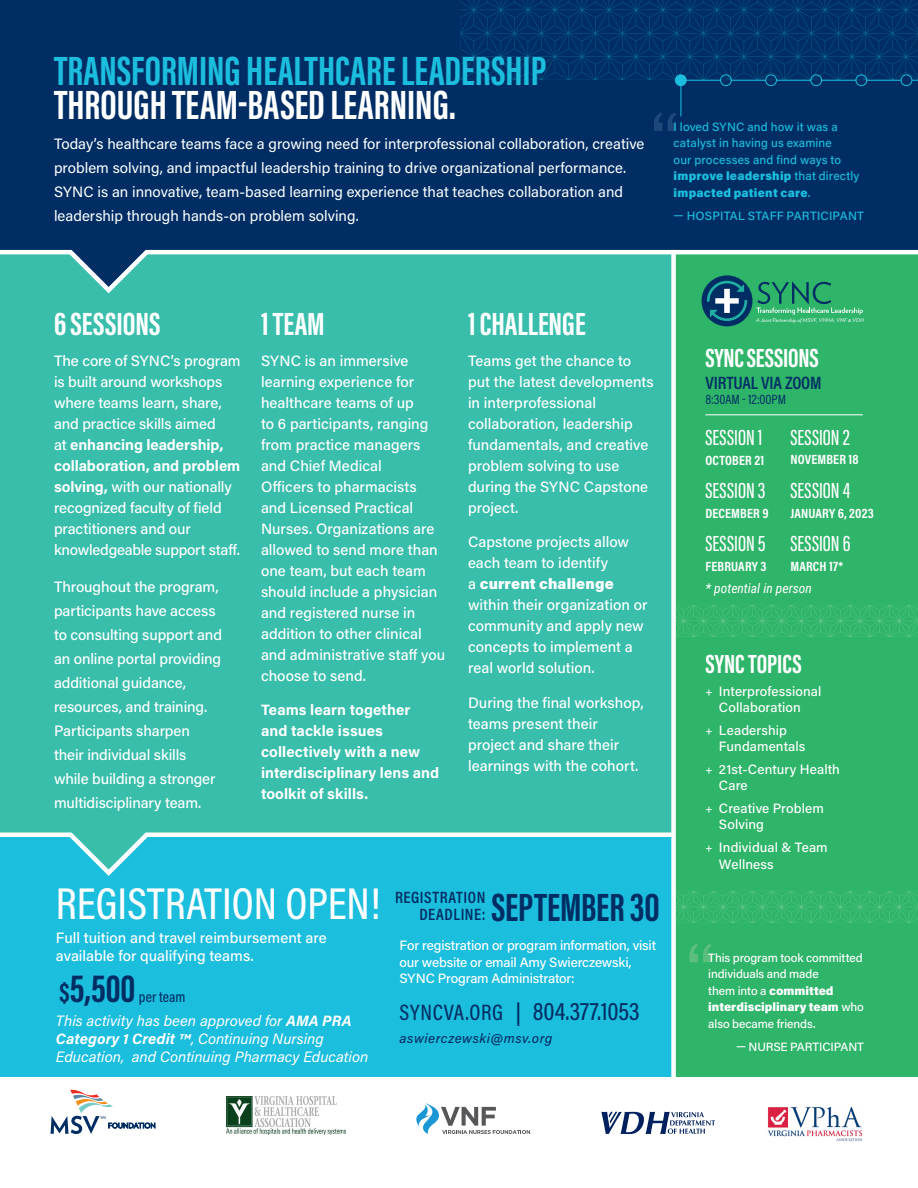
<style>
.page{position:relative;width:918px;height:1188px;background:#fff}
.page>*{position:absolute;margin:0;border:0;box-sizing:border-box;transform-origin:0 0}
.Bodycopy{font:700 75px "Mr Eaves Mod OT";color:#1d487b}
.Bodycopy-2{font:700 75px "Mr Eaves Mod OT";color:#5bbe7e}
.t1{font:500 45px "Acumin Pro Cond";color:#fff}
.t2{font:700 42px "Acumin Pro Extra Cond";color:#1cbede}
.t3{font:700 42px "Acumin Pro Extra Cond";color:#fff}
.Bodycopy-3{font:700 40.5px "Acumin Pro Extra Cond";color:#002e64}
.t4{font:700 33px "Acumin Pro Extra Cond";color:#fff}
.t5{font:700 27px "Acumin Pro Extra Cond";color:#fff}
.Bodycopy-4{font:500 25.5px "Acumin Pro Cond";letter-spacing:.005em;color:#002e64}
.t6{font:500 22.5px "Acumin Pro Extra Cond";color:#fff}
.Bodycopy-5{font:600 18px "Acumin Pro Cond";letter-spacing:-.01em;color:#002e64}
.Bodycopy-6{font:600 16.5px/16.5px "Acumin Pro Cond";letter-spacing:.03em;color:#002e64;text-align:right}
.Bodycopy-7{font:500 15px/21px "Acumin Pro";color:#fff}
.Bodycopy-8{font:15px/24px "Acumin Pro";color:#fff}
.Bodycopy-9{font:italic 15px/18px "Acumin Pro";color:#fff}
.Bodycopy-10{font:700 15px/21px "Acumin Pro";letter-spacing:.005em;color:#fff}
.Bodycopy-11{font:500 15px "Acumin Pro Cond";letter-spacing:.005em;color:#002e64}
.Bodycopy-12{font:500 13.5px/16.2px "Acumin Pro";color:#fff}
.Bodycopy-13{font:700 13.5px "Acumin Pro Cond";letter-spacing:.01em;color:#fff}
.Bodycopy-14{font:italic 500 13.5px "Acumin Pro";letter-spacing:.04em;color:#002e64}
.t7{font:italic 13.5px "Roboto Condensed";color:#fff}
.Bodycopy-15{font:13.5px "Acumin Pro Cond";color:#002e64}
.t8{font:500 12px/16.5px "Acumin Pro";letter-spacing:.01em;color:#1cbede}
.t9{font:500 12px/16.5px "Acumin Pro";letter-spacing:-.01em;color:#fff}
.Bodycopy-16{font:italic 5.4px "Verlag";letter-spacing:.03em;color:#fff}
.s1{font-weight:900}
.s2{font-weight:700}
.s3{font-size:22.5px}
.s4{font-family:"Acumin Pro";font-size:22.5px}
.s5{font-size:28.5px}
.s6{font-family:"Bilo";font-weight:700}
.s7{font-family:"Acumin Pro Cond"}
</style>
<div class="page">
<div style="left:0;top:835px;width:918px;height:241px;background:#1cbede"></div>
<div style="left:0;top:119px;width:918px;height:716px;background:#38beab"></div>
<svg style="left:0;top:832px;width:671px;height:44px"></svg>
<div style="left:674px;top:250px;width:244px;height:826px;background:#2fb569"></div>
<div style="left:0;top:0;width:918px;height:254px;background:#002e64"></div>
<svg style="left:0;top:249px;width:918px;height:46px"></svg>
<svg style="left:460px;top:0;width:458px;height:117px"></svg>
<div style="left:901px;top:75px;width:11px;height:11px;background:#002e64;border-radius:50%"></div>
<div style="left:901px;top:74px;width:11px;height:12px;border:1px solid #1cbede;border-radius:50%"></div>
<svg style="left:676px;top:891px;width:242px;height:32px"></svg>
<svg style="left:676px;top:605px;width:242px;height:32px"></svg>
<hr style="left:705px;top:414px;width:158px;height:1px;background:#fff">
<div style="left:702px;top:275px;width:51px;height:51px;background:#002e64;border-radius:50%"></div>
<svg style="left:707px;top:281px;width:40px;height:40px"></svg>
<svg style="left:756px;top:282px;width:107px;height:33px"></svg>
<div style="left:671px;top:251px;width:5px;height:830px;background:#fff"></div>
<img style="left:226px;top:1096px;width:119px;height:38px">
<svg style="left:416px;top:1103px;width:114px;height:31px"></svg>
<svg style="left:601px;top:1112px;width:114px;height:22px"></svg>
<svg style="left:51px;top:1090px;width:104px;height:44px"></svg>
<img style="left:768px;top:1106px;width:95px;height:36px">
<p class="t2" style="left:54px;top:45px;width:494px">TRANSFORMING HEALTHCARE LEADERSHIP</p>
<p class="t3" style="left:54px;top:79px;width:404px">THROUGH TEAM-BASED LEARNING.</p>
<p class="Bodycopy-8" style="left:54px;top:131px;width:592px">Today’s healthcare teams face a growing need for interprofessional collaboration, creative problem solving, and impactful leadership training to drive organizational performance.<br>SYNC is an innovative, team-based learning experience that teaches collaboration and leadership through hands-on problem solving.</p>
<p class="Bodycopy" style="left:649px;top:94px;width:33px">“</p>
<p class="t8" style="left:674px;top:118px;width:187px">I loved SYNC and how it was a catalyst in having us examine<br>our processes and find ways to <span class="s1">improve leadership</span> that directly <span class="s1">impacted patient care</span>.</p>
<p class="t8" style="left:674px;top:207px;width:192px">— HOSPITAL STAFF PARTICIPANT</p>
<p class="t4" style="left:54px;top:303px;width:108px">6 SESSIONS</p>
<p class="t4" style="left:261px;top:303px;width:65px">1 TEAM</p>
<p class="t4" style="left:468px;top:303px;width:119px">1 CHALLENGE</p>
<p class="Bodycopy-7" style="left:54px;top:349px;width:188px">The core of SYNC’s program is built around workshops where teams learn, share, and practice skills aimed<br>at <span class="s2">enhancing leadership, collaboration, and problem solving,</span> with our nationally recognized faculty of field practitioners and our knowledgeable support staff.</p>
<p class="Bodycopy-7" style="left:54px;top:574px;width:170px;line-height:24px">Throughout the program, participants have access to consulting support and an online portal providing additional guidance, resources, and training.<br>Participants sharpen their individual skills while building a stronger multidisciplinary team.</p>
<p class="Bodycopy-7" style="left:261px;top:349px;width:186px">SYNC is an immersive learning experience for healthcare teams of up<br>to 6 participants, ranging from practice managers and Chief Medical<br>Officers to pharmacists and Licensed Practical<br>Nurses. Organizations are allowed to send more than one team, but each team should include a physician and registered nurse in addition to other clinical and administrative staff you choose to send.</p>
<p class="Bodycopy-10" style="left:261px;top:699px;width:180px">Teams learn together and tackle issues collectively with a new interdisciplinary lens and toolkit of skills.</p>
<p class="Bodycopy-7" style="left:468px;top:349px;width:187px">Teams get the chance to put the latest developments in interprofessional collaboration, leadership fundamentals, and creative problem solving to use during the SYNC Capstone project.</p>
<p class="Bodycopy-7" style="left:468px;top:531px;width:181px">Capstone projects allow each team to identify<br>a <span class="s1">current challenge </span>within their organization or community and apply new concepts to implement a real world solution.</p>
<p class="Bodycopy-7" style="left:468px;top:691px;width:177px">During the final workshop, teams present their project and share their learnings with the cohort.</p>
<p class="t1" style="left:56px;top:874px;width:326px">REGISTRATION OPEN!</p>
<p class="Bodycopy-6" style="left:395px;top:889px;width:92px">REGISTRATION<br>DEADLINE:</p>
<p class="Bodycopy-3" style="left:491px;top:882px;width:170px">SEPTEMBER 30</p>
<p class="Bodycopy-12" style="left:400px;top:936px;width:258px">For registration or program information, visit our website or email Amy Swierczewski,<br>SYNC Program Administrator:</p>
<p class="Bodycopy-4" style="left:400px;top:994px;width:241px"><span class="s3">SYNCVA.ORG</span> <span class="s4">|</span> 804.377.1053</p>
<p class="Bodycopy-14" style="left:400px;top:1029px;width:154px">aswierczewski@msv.org</p>
<p class="Bodycopy-7" style="left:56px;top:928px;width:272px;line-height:18px">Full tuition and travel reimbursement are available for qualifying teams.</p>
<p class="Bodycopy-3" style="left:60px;top:964px;width:77px"><span class="s5">$</span>5,500</p>
<p class="Bodycopy-11" style="left:139px;top:987px;width:48px">per team</p>
<p class="Bodycopy-9" style="left:56px;top:1011px;width:314px">This activity has been approved for <span class="s2">AMA PRA<br>Category 1 Credit</span> <span class="s6">™</span>, Continuing Nursing<br>Education, and Continuing Pharmacy Education</p>
<p class="Bodycopy-16" style="left:756px;top:316px;width:110px">A Joint Partnership of MSVF, VHHA, VNF &amp; VDH</p>
<p class="t5" style="left:705px;top:341px;width:115px">SYNC SESSIONS</p>
<p class="Bodycopy-5" style="left:705px;top:371px;width:118px">VIRTUAL VIA ZOOM</p>
<p class="Bodycopy-15" style="left:705px;top:390px;width:82px">8:30AM - 12:00PM</p>
<p class="t6" style="left:705px;top:424px;width:59px">SESSION 1</p>
<p class="t6" style="left:790px;top:424px;width:61px">SESSION 2</p>
<p class="Bodycopy-13" style="left:705px;top:452px;width:60px">OCTOBER 21</p>
<p class="Bodycopy-13" style="left:790px;top:451px;width:70px">NOVEMBER 18</p>
<p class="t6" style="left:705px;top:477px;width:62px">SESSION 3</p>
<p class="t6" style="left:705px;top:530px;width:62px">SESSION 5</p>
<p class="Bodycopy-13" style="left:705px;top:505px;width:65px">DECEMBER 9</p>
<p class="t6" style="left:790px;top:477px;width:61px">SESSION 4</p>
<p class="t6" style="left:790px;top:530px;width:62px">SESSION 6</p>
<p class="Bodycopy-13" style="left:790px;top:504px;width:85px">JANUARY 6, 2023</p>
<p class="Bodycopy-13" style="left:705px;top:558px;width:63px">FEBRUARY 3</p>
<p class="Bodycopy-13" style="left:790px;top:557px;width:54px">MARCH 17*</p>
<p class="t7" style="left:705px;top:579px;width:108px">* potential in person</p>
<p class="t5" style="left:705px;top:647px;width:98px">SYNC TOPICS</p>
<p class="Bodycopy-12" style="left:705px;top:682px;width:118px;text-align:center"><span class="s7">+</span> Interprofessional<br>Collaboration</p>
<p class="Bodycopy-12" style="left:719px;top:722px;width:88px;text-indent:-14px"><span class="s7">+</span> Leadership<br>Fundamentals</p>
<p class="Bodycopy-12" style="left:719px;top:761px;width:122px;text-indent:-14px"><span class="s7">+</span> 21st-Century Health<br>Care</p>
<p class="Bodycopy-12" style="left:719px;top:800px;width:106px;text-indent:-14px"><span class="s7">+</span> Creative Problem<br>Solving</p>
<p class="Bodycopy-12" style="left:719px;top:839px;width:110px;text-indent:-14px"><span class="s7">+</span> Individual &amp; Team<br>Wellness</p>
<p class="Bodycopy-2" style="left:685px;top:925px;width:33px">“</p>
<p class="t9" style="left:708px;top:949px;width:157px">This program took committed individuals and made<br>them into a <span class="s1">committed interdisciplinary team</span> who also became friends.</p>
<p class="t9" style="left:736px;top:1038px;width:129px">— NURSE PARTICIPANT</p>
</div>
